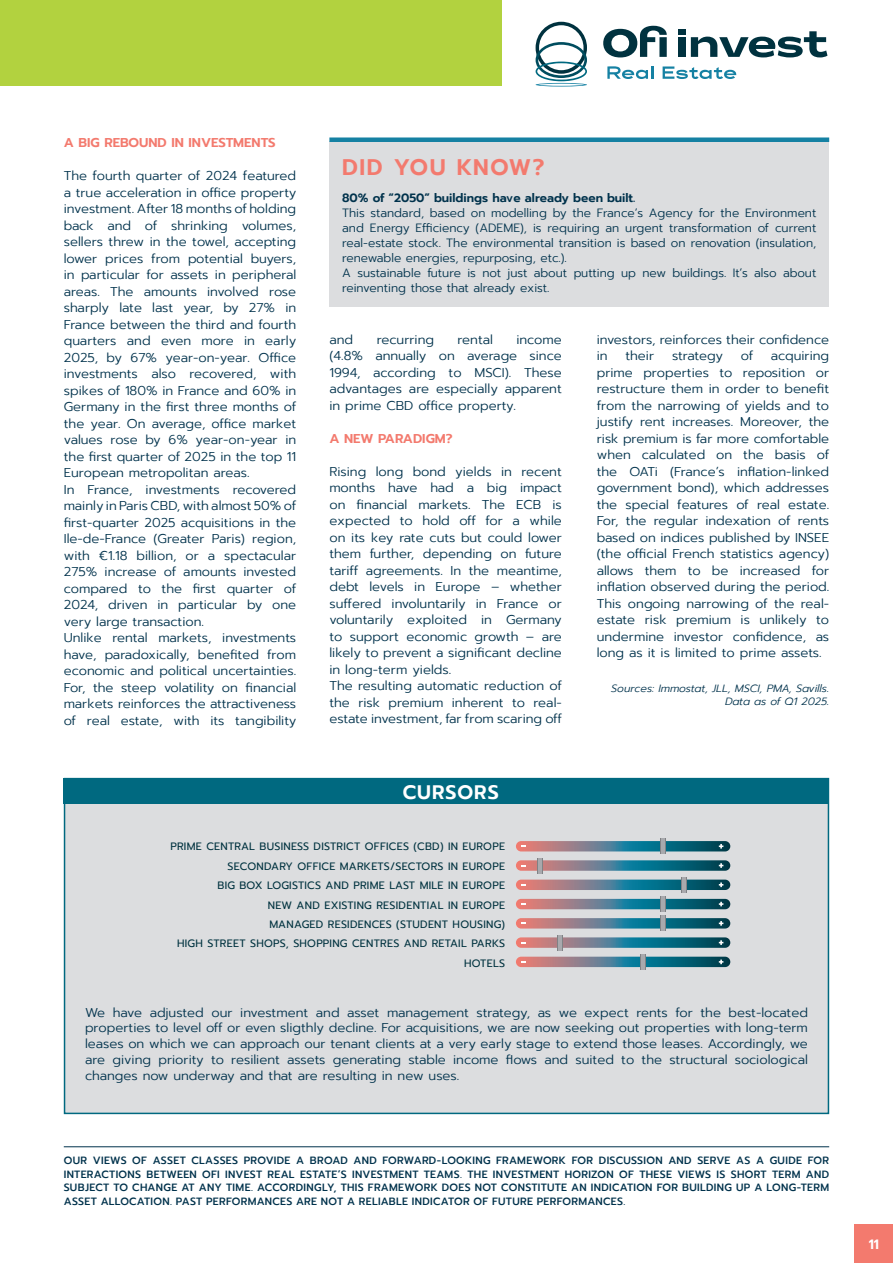
<style>
.page{position:relative;width:893px;height:1263px;background:#fff}
.page>*{position:absolute;margin:0;border:0;box-sizing:border-box;transform-origin:0 0}
.t1{font:600 22.5px "Prompt";letter-spacing:.07em;color:#f37a6e}
.t2{font:600 19.5px "Prompt";letter-spacing:.05em;color:#fff}
.t3{font:600 13.5px "Prompt";color:#fff}
.TEXTE_COURANT{font:300 12.75px/16.5px "Prompt";color:#00324c;text-align:justify}
.TEXTE_COURANT-2{font:600 12.75px "Prompt";color:#f37a6e}
.t4{font:300 12px/15px "Prompt";color:#00324c;text-align:justify}
.t5{font:600 12px "Prompt";color:#00324c}
.t6{font:10.65px/19.4px "Prompt";letter-spacing:.025em;color:#00323f;text-align:right}
.NOTES_BIS{font:500 10.5px/13.5px "Prompt";letter-spacing:.03em;color:#00324c;text-align:justify}
.TEXTE_COURANT-3{font:italic 300 10.5px/13.5px "Prompt";color:#00324c;text-align:right}
</style>
<div class="page">
<div style="left:855px;top:1225px;width:38px;height:38px;background:#f37a6e"></div>
<svg style="left:536px;top:22px;width:51px;height:59px"></svg>
<svg style="left:536px;top:83px;width:51px;height:4px"></svg>
<hr style="left:538px;top:84px;width:47px;height:2px;background:#1581a3;border-radius:50%">
<svg style="left:603px;top:26px;width:64px;height:32px"></svg>
<div style="left:679px;top:37px;width:7px;height:20px;background:#00323f"></div>
<div style="left:679px;top:29px;width:7px;height:6px;background:#00323f"></div>
<svg style="left:691px;top:31px;width:136px;height:26px"></svg>
<svg style="left:607px;top:66px;width:46px;height:13px"></svg>
<svg style="left:663px;top:66px;width:73px;height:13px"></svg>
<div style="left:0;top:0;width:502px;height:85px;background:#b2d23f"></div>
<div style="left:64px;top:778px;width:765px;height:336px;background:#dcdddf;border:2px solid #006980"></div>
<div style="left:64px;top:779px;width:765px;height:25px;background:#006980"></div>
<svg style="left:516px;top:841px;width:214px;height:10px"></svg>
<svg style="left:660px;top:838px;width:5px;height:16px"></svg>
<hr style="left:661px;top:838px;width:3px;height:16px;background:#a8a9ad">
<svg style="left:719px;top:844px;width:4px;height:4px"></svg>
<svg style="left:516px;top:860px;width:214px;height:11px"></svg>
<svg style="left:538px;top:858px;width:5px;height:15px"></svg>
<hr style="left:539px;top:858px;width:3px;height:15px;background:#a8a9ad">
<svg style="left:719px;top:863px;width:4px;height:5px"></svg>
<svg style="left:516px;top:879px;width:214px;height:11px"></svg>
<svg style="left:681px;top:877px;width:5px;height:15px"></svg>
<hr style="left:682px;top:877px;width:3px;height:15px;background:#a8a9ad">
<svg style="left:719px;top:882px;width:4px;height:5px"></svg>
<svg style="left:516px;top:899px;width:214px;height:10px"></svg>
<svg style="left:660px;top:896px;width:5px;height:16px"></svg>
<hr style="left:661px;top:896px;width:3px;height:16px;background:#a8a9ad">
<svg style="left:719px;top:902px;width:4px;height:4px"></svg>
<svg style="left:516px;top:918px;width:214px;height:10px"></svg>
<svg style="left:660px;top:915px;width:5px;height:16px"></svg>
<hr style="left:661px;top:915px;width:3px;height:16px;background:#a8a9ad">
<svg style="left:719px;top:921px;width:4px;height:5px"></svg>
<svg style="left:516px;top:937px;width:214px;height:11px"></svg>
<svg style="left:557px;top:935px;width:5px;height:15px"></svg>
<hr style="left:558px;top:935px;width:3px;height:15px;background:#a8a9ad">
<svg style="left:719px;top:940px;width:4px;height:5px"></svg>
<svg style="left:516px;top:957px;width:214px;height:10px"></svg>
<svg style="left:640px;top:954px;width:5px;height:15px"></svg>
<hr style="left:641px;top:954px;width:3px;height:15px;background:#a8a9ad">
<svg style="left:719px;top:959px;width:4px;height:5px"></svg>
<div style="left:329px;top:141px;width:500px;height:165px;background:#dcdddf"></div>
<div style="left:329px;top:137px;width:500px;height:5px;background:#1581a3"></div>
<hr style="left:64px;top:1146px;width:765px;height:1px;background:#00324c">
<p class="TEXTE_COURANT-2" style="left:64px;top:133px;width:213px">A BIG REBOUND IN INVESTMENTS</p>
<p class="TEXTE_COURANT" style="left:64px;top:167px;width:234px">The fourth quarter of 2024 featured a true acceleration in office property investment. After 18 months of holding back and of shrinking volumes, sellers threw in the towel, accepting lower prices from potential buyers, in particular for assets in peripheral areas. The amounts involved rose sharply late last year, by 27% in France between the third and fourth quarters and even more in early 2025, by 67% year-on-year. Office investments also recovered, with spikes of 180% in France and 60% in Germany in the first three months of the year. On average, office market values rose by 6% year-on-year in the first quarter of 2025 in the top 11<br>European metropolitan areas.</p>
<p class="TEXTE_COURANT" style="left:64px;top:481px;width:234px">In France, investments recovered mainly in Paris CBD, with almost 50% of first-quarter 2025 acquisitions in the Ile-de-France (Greater Paris) region, with €1.18 billion, or a spectacular 275% increase of amounts invested compared to the first quarter of 2024, driven in particular by one very large transaction.</p>
<p class="TEXTE_COURANT" style="left:64px;top:629px;width:234px">Unlike rental markets, investments have, paradoxically, benefited from economic and political uncertainties.<br>For, the steep volatility on financial markets reinforces the attractiveness of real estate, with its tangibility</p>
<p class="t1" style="left:342px;top:150px;width:204px">DID YOU KNOW?</p>
<p class="t5" style="left:342px;top:189px;width:295px">80% of “2050” buildings have already been built.</p>
<p class="t4" style="left:342px;top:206px;width:476px">This standard, based on modelling by the France’s Agency for the Environment and Energy Efficiency (ADEME), is requiring an urgent transformation of current real-estate stock. The environmental transition is based on renovation (insulation, renewable energies, repurposing, etc.).</p>
<p class="t4" style="left:342px;top:266px;width:476px">A sustainable future is not just about putting up new buildings. It’s also about reinventing those that already exist.</p>
<p class="TEXTE_COURANT" style="left:329px;top:331px;width:25px">and</p>
<p class="TEXTE_COURANT" style="left:377px;top:331px;width:59px">recurring</p>
<p class="TEXTE_COURANT" style="left:458px;top:331px;width:37px">rental</p>
<p class="TEXTE_COURANT" style="left:329px;top:331px;width:234px;text-indent:187px">income (4.8% annually on average since 1994, according to MSCI). These advantages are especially apparent in prime CBD office property.</p>
<p class="TEXTE_COURANT-2" style="left:329px;top:429px;width:125px">A NEW PARADIGM?</p>
<p class="TEXTE_COURANT" style="left:329px;top:463px;width:234px">Rising long bond yields in recent months have had a big impact on financial markets. The ECB is expected to hold off for a while on its key rate cuts but could lower them further, depending on future tariff agreements. In the meantime, debt levels in Europe – whether suffered involuntarily in France or voluntarily exploited in Germany to support economic growth – are likely to prevent a significant decline in long-term yields.</p>
<p class="TEXTE_COURANT" style="left:329px;top:678px;width:234px">The resulting automatic reduction of the risk premium inherent to real&shy;estate investment, far from scaring off</p>
<p class="t2" style="left:403px;top:777px;width:98px">CURSORS</p>
<p class="TEXTE_COURANT" style="left:597px;top:331px;width:234px">investors, reinforces their confidence in</p>
<p class="TEXTE_COURANT" style="left:625px;top:348px;width:30px">their</p>
<p class="TEXTE_COURANT" style="left:672px;top:348px;width:52px">strategy</p>
<p class="TEXTE_COURANT" style="left:741px;top:348px;width:14px">of</p>
<p class="TEXTE_COURANT" style="left:597px;top:348px;width:234px;text-indent:174px">acquiring prime properties to reposition or restructure them in order to benefit from the narrowing of yields and to justify rent increases. Moreover, the risk premium is far more comfortable when calculated on the basis of the OATi (France’s inflation-linked government bond), which addresses the special features of real estate.<br>For, the regular indexation of rents based on indices published by INSEE (the official French statistics agency) allows them to be increased for inflation observed during the period.<br>This ongoing narrowing of the real&shy;estate risk premium is unlikely to undermine investor confidence, as long as it is limited to prime assets.</p>
<p class="TEXTE_COURANT-3" style="left:611px;top:681px;width:219px">Sources: Immostat, JLL, MSCI, PMA, Savills.<br>Data as of Q1 2025.</p>
<p class="t6" style="left:170px;top:837px;width:336px">PRIME CENTRAL BUSINESS DISTRICT OFFICES (CBD) IN EUROPE SECONDARY OFFICE MARKETS/SECTORS IN EUROPE<br>BIG BOX LOGISTICS AND PRIME LAST MILE IN EUROPE<br>NEW AND EXISTING RESIDENTIAL IN EUROPE<br>MANAGED RESIDENCES (STUDENT HOUSING)<br>HIGH STREET SHOPS, SHOPPING CENTRES AND RETAIL PARKS HOTELS</p>
<p class="TEXTE_COURANT" style="left:85px;top:1004px;width:724px;line-height:15.8px">We have adjusted our investment and asset management strategy, as we expect rents for the best-located properties to level off or even sligthly decline. For acquisitions, we are now seeking out properties with long-term leases on which we can approach our tenant clients at a very early stage to extend those leases. Accordingly, we are giving priority to resilient assets generating stable income flows and suited to the structural sociological changes now underway and that are resulting in new uses.</p>
<p class="NOTES_BIS" style="left:64px;top:1154px;width:767px">OUR VIEWS OF ASSET CLASSES PROVIDE A BROAD AND FORWARD-LOOKING FRAMEWORK FOR DISCUSSION AND SERVE AS A GUIDE FOR INTERACTIONS BETWEEN OFI INVEST REAL ESTATE’S INVESTMENT TEAMS. THE INVESTMENT HORIZON OF THESE VIEWS IS SHORT TERM AND SUBJECT TO CHANGE AT ANY TIME. ACCORDINGLY, THIS FRAMEWORK DOES NOT CONSTITUTE AN INDICATION FOR BUILDING UP A LONG-TERM ASSET ALLOCATION. PAST PERFORMANCES ARE NOT A RELIABLE INDICATOR OF FUTURE PERFORMANCES.</p>
<p class="t3" style="left:869px;top:1234px;width:12px">11</p>
</div>
